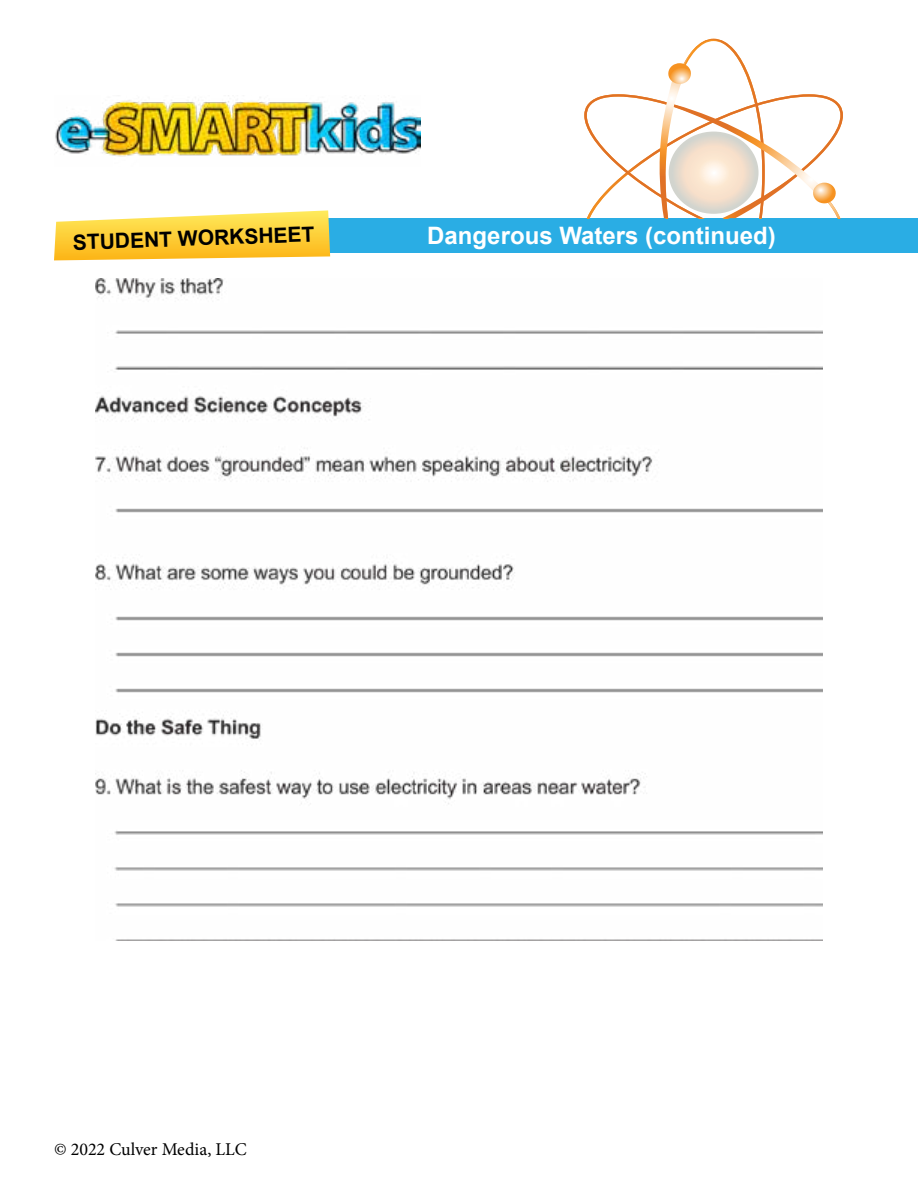
<style>
.page{position:relative;width:918px;height:1188px;background:#fff}
.page>*{position:absolute;margin:0;border:0;box-sizing:border-box;transform-origin:0 0}
.t1{font:700 24px "Arial";color:#fff}
.t2{font:700 21px "Arial";color:#000}
.t3{font:18px "Minion Pro";color:#000}
</style>
<div class="page">
<img style="left:55px;top:95px;width:365px;height:62px">
<div style="left:282px;top:218px;width:636px;height:35px;background:#2aade4"></div>
<svg style="left:54px;top:210px;width:276px;height:50px;background:#fdd556"></svg>
<svg style="left:584px;top:39px;width:259px;height:179px"></svg>
<img style="left:95px;top:278px;width:728px;height:663px">
<p class="t2" style="left:73px;top:228px;width:243px;rotate:-2deg">STUDENT WORKSHEET</p>
<p class="t1" style="left:427px;top:220px;width:350px">Dangerous Waters (continued)</p>
<p class="t3" style="left:54px;top:1137px;width:194px">© 2022 Culver Media, LLC</p>
</div>
